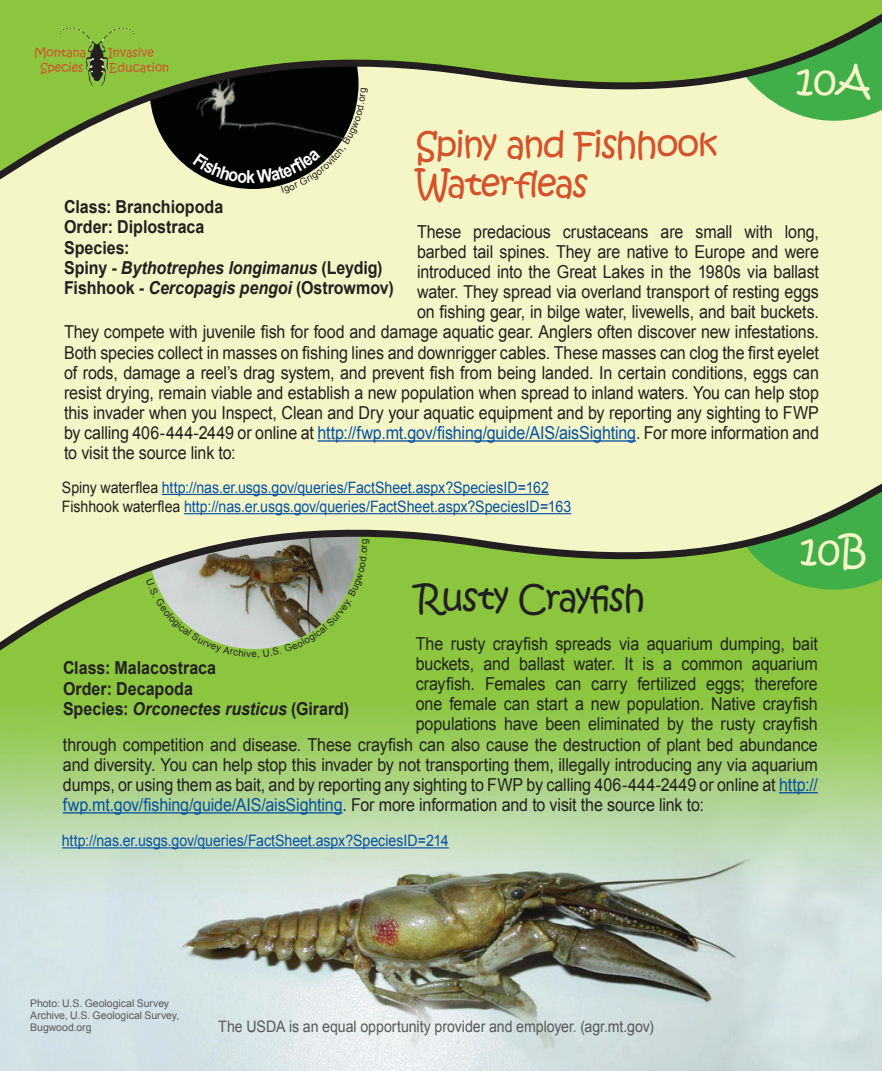
<style>
.page{position:relative;width:882px;height:1071px;background:#fff}
.page>*{position:absolute;margin:0;border:0;box-sizing:border-box;transform-origin:0 0}
.t1{font:38.5px "Kristen ITC";color:#f5f6c7}
.t2{font:35px/38.5px "Kristen ITC";letter-spacing:-.04em;color:#d55129}
.t3{font:35px "Kristen ITC";letter-spacing:-.04em;color:#231f20}
.t4{font:17.85px "Arial";letter-spacing:-.01em;color:#231f20;scale:.9 1}
.t5{font:700 17.85px/20.1px "Arial";color:#231f20;scale:.9 1}
.t6{font:15.75px/19.2px "Arial";letter-spacing:-.005em;color:#0551a4;scale:.9 1}
.t7{font:15.75px "Arial";letter-spacing:-.005em;color:#57585a;scale:.9 1}
.t8{font:11.72px "Kristen ITC";color:#d55129}
.t9{font:10.5px/12.2px "Arial";letter-spacing:-.005em;color:#57585a}
.s1{font-style:italic}
.s2{color:#0551a4}
.s3{color:#231f20}
</style>
<div class="page">
<div style="left:0;top:667px;width:882px;height:23px;background:#8bc63e"></div>
<div style="left:0;top:195px;width:882px;height:274px;background:#f5f6c7"></div>
<img style="left:0;top:690px;width:882px;height:381px">
<hr style="left:318px;top:440px;width:318px;height:2px;background:#0551a4">
<hr style="left:779px;top:792px;width:39px;height:1px;background:#0551a4">
<hr style="left:63px;top:812px;width:279px;height:2px;background:#0551a4">
<hr style="left:62px;top:847px;width:387px;height:1px;background:#0551a4">
<svg style="left:0;top:0;width:882px;height:195px;background:#b3d47c"></svg>
<svg style="left:0;top:469px;width:882px;height:198px;background:#b3d47c"></svg>
<svg style="left:60px;top:28px;width:74px;height:58px;background:#80b33c"></svg>
<svg style="left:146px;top:531px;width:223px;height:127px;background:#99aa7a"></svg>
<svg style="left:150px;top:61px;width:218px;height:133px;background:#494d38"></svg>
<p class="t8" style="left:34px;top:45px;width:54px">Montana</p>
<p class="t8" style="left:108px;top:45px;width:47px">Invasive</p>
<p class="t8" style="left:41px;top:59px;width:45px">Species</p>
<p class="t8" style="left:109px;top:59px;width:62px">Education</p>
<h1 class="t1" style="left:796px;top:55px;width:77px">10A</h1>
<h2 class="t2" style="left:416px;top:127px;width:303px">Spiny and Fishhook<br>Waterfleas</h2>
<p class="t5" style="left:64px;top:198px;width:368px">Class: Branchiopoda<br>Order: Diplostraca<br>Species:<br>Spiny - <span class="s1">Bythotrephes longimanus</span> (Leydig)<br>Fishhook - <span class="s1">Cercopagis pengoi</span> (Ostrowmov)</p>
<p class="t4" style="left:417px;top:220px;width:448px">These predacious crustaceans are small with long,</p>
<p class="t4" style="left:417px;top:240px;width:448px">barbed tail spines. They are native to Europe and were</p>
<p class="t4" style="left:417px;top:260px;width:448px">introduced into the Great Lakes in the 1980s via ballast</p>
<p class="t4" style="left:417px;top:280px;width:448px">water. They spread via overland transport of resting eggs</p>
<p class="t4" style="left:417px;top:300px;width:448px">on fishing gear, in bilge water, livewells, and bait buckets.</p>
<p class="t4" style="left:64px;top:320px;width:840px">They compete with juvenile fish for food and damage aquatic gear. Anglers often discover new infestations.</p>
<p class="t4" style="left:64px;top:341px;width:840px">Both species collect in masses on fishing lines and downrigger cables. These masses can clog the first eyelet</p>
<p class="t4" style="left:64px;top:361px;width:840px">of rods, damage a reel’s drag system, and prevent fish from being landed. In certain conditions, eggs can</p>
<p class="t4" style="left:64px;top:381px;width:840px">resist drying, remain viable and establish a new population when spread to inland waters. You can help stop</p>
<p class="t4" style="left:64px;top:401px;width:840px">this invader when you Inspect, Clean and Dry your aquatic equipment and by reporting any sighting to FWP</p>
<p class="t4" style="left:64px;top:421px;width:840px">by calling 406-444-2449 or online at <span class="s2">http://fwp.mt.gov/fishing/guide/AIS/aisSighting</span>. For more information and</p>
<p class="t4" style="left:64px;top:441px;width:192px">to visit the source link to:</p>
<p class="t6" style="left:62px;top:478px;width:567px"><span class="s3">Spiny waterflea</span> http://nas.er.usgs.gov/queries/FactSheet.aspx?SpeciesID=162<br><span class="s3">Fishhook waterflea</span> http://nas.er.usgs.gov/queries/FactSheet.aspx?SpeciesID=163</p>
<h1 class="t1" style="left:800px;top:525px;width:69px">10B</h1>
<h2 class="t3" style="left:416px;top:575px;width:231px">Rusty Crayfish</h2>
<p class="t4" style="left:416px;top:632px;width:448px">The rusty crayfish spreads via aquarium dumping, bait</p>
<p class="t4" style="left:416px;top:652px;width:448px">buckets, and ballast water. It is a common aquarium</p>
<p class="t4" style="left:416px;top:672px;width:448px">crayfish. Females can carry fertilized eggs; therefore</p>
<p class="t4" style="left:416px;top:692px;width:448px">one female can start a new population. Native crayfish</p>
<p class="t4" style="left:416px;top:712px;width:448px">populations have been eliminated by the rusty crayfish</p>
<p class="t4" style="left:63px;top:733px;width:840px">through competition and disease. These crayfish can also cause the destruction of plant bed abundance</p>
<p class="t4" style="left:63px;top:753px;width:840px">and diversity. You can help stop this invader by not transporting them, illegally introducing any via aquarium</p>
<p class="t4" style="left:63px;top:773px;width:840px">dumps, or using them as bait, and by reporting any sighting to FWP by calling 406-444-2449 or online at <span class="s2">http://</span></p>
<p class="t4" style="left:63px;top:793px;width:714px"><span class="s2">fwp.mt.gov/fishing/guide/AIS/aisSighting</span>. For more information and to visit the source link to:</p>
<p class="t6" style="left:62px;top:831px;width:431px">http://nas.er.usgs.gov/queries/FactSheet.aspx?SpeciesID=214</p>
<p class="t5" style="left:63px;top:659px;width:320px">Class: Malacostraca<br>Order: Decapoda<br>Species: <span class="s1">Orconectes rusticus</span> (Girard)</p>
<p class="t9" style="left:30px;top:997px;width:151px">Photo: U.S. Geological Survey<br>Archive, U.S. Geological Survey,<br>Bugwood.org</p>
<p class="t7" style="left:218px;top:1017px;width:486px">The USDA is an equal opportunity provider and employer. (agr.mt.gov)</p>
</div>
